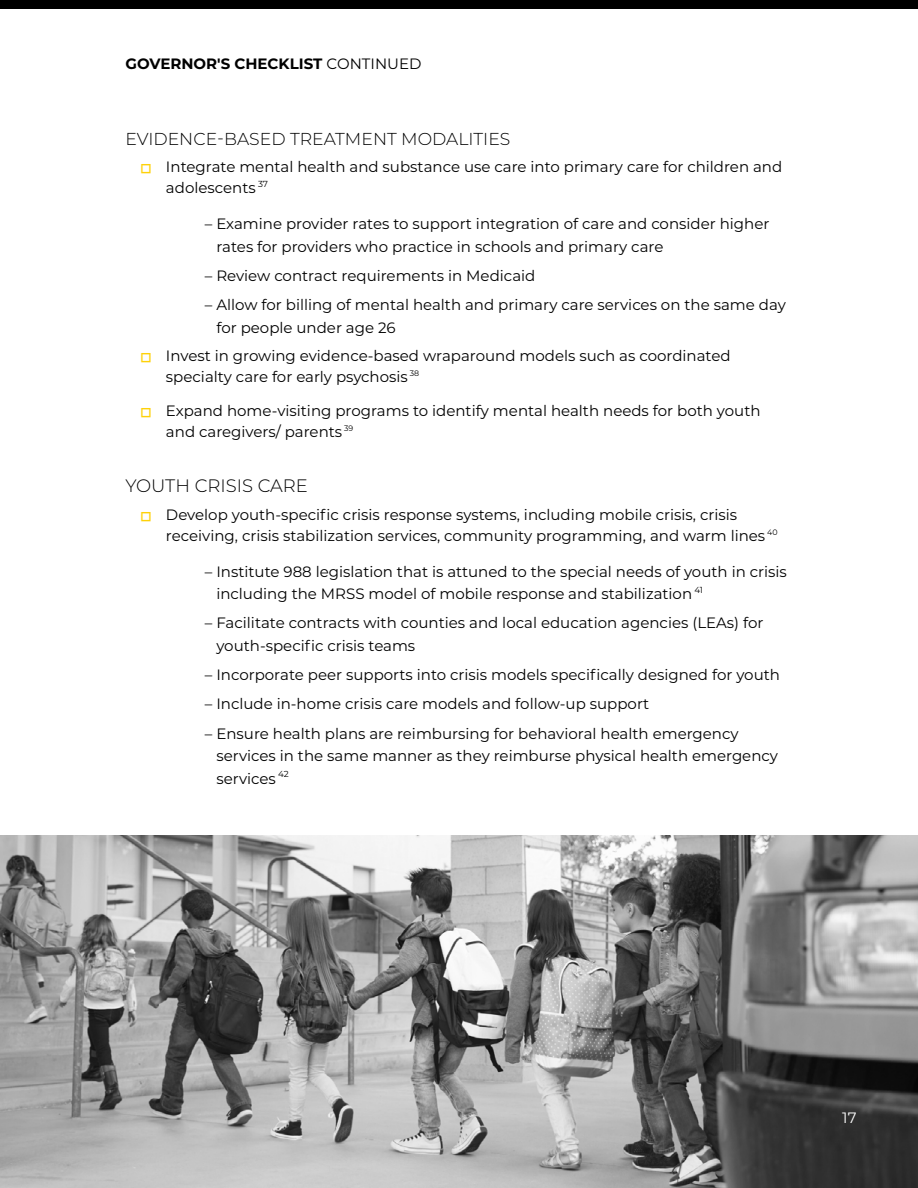
<style>
.page{position:relative;width:918px;height:1188px;background:#fff}
.page>*{position:absolute;margin:0;border:0;box-sizing:border-box;transform-origin:0 0}
.t1{font:300 18px "Montserrat";color:#000}
.t2{font:300 17.25px "Montserrat";color:#000}
.t3{font:15px/22.5px "Montserrat";color:#000}
.t4{font:700 15px "Montserrat";color:#000}
.t5{font:15px "Montserrat";color:#fff}
.s1{font-weight:400}
.s2{font-weight:500;font-size:24px;color:#fed109}
</style>
<div class="page">
<img style="left:0;top:836px;width:918px;height:352px">
<div style="left:0;top:0;width:918px;height:8px;background:#000"></div>
<p class="t4" style="left:125px;top:52px;width:298px">GOVERNOR'S CHECKLIST <span class="s1">CONTINUED</span></p>
<p class="t2" style="left:125px;top:127px;width:386px">EVIDENCE-BASED TREATMENT MODALITIES</p>
<p class="t3" style="left:166px;top:156px;width:618px;line-height:21px;text-indent:-27px"><span class="s2">□</span> Integrate mental health and substance use care into primary care for children and adolescents <sup>37</sup></p>
<p class="t3" style="left:216px;top:212px;width:555px;text-indent:-11px">– Examine provider rates to support integration of care and consider higher rates for providers who practice in schools and primary care</p>
<p class="t3" style="left:205px;top:264px;width:332px">– Review contract requirements in Medicaid</p>
<p class="t3" style="left:216px;top:293px;width:571px;text-indent:-11px">– Allow for billing of mental health and primary care services on the same day for people under age 26</p>
<p class="t3" style="left:166px;top:344px;width:566px;line-height:21px;text-indent:-27px"><span class="s2">□</span> Invest in growing evidence-based wraparound models such as coordinated specialty care for early psychosis <sup>38</sup></p>
<p class="t3" style="left:166px;top:400px;width:596px;line-height:21px;text-indent:-27px"><span class="s2">□</span> Expand home-visiting programs to identify mental health needs for both youth and caregivers/ parents <sup>39</sup></p>
<p class="t1" style="left:125px;top:473px;width:184px">YOUTH CRISIS CARE</p>
<p class="t3" style="left:166px;top:503px;width:613px;line-height:21px;text-indent:-27px"><span class="s2">□</span> Develop youth-specific crisis response systems, including mobile crisis, crisis receiving, crisis stabilization services, community programming, and warm lines <sup>40</sup></p>
<p class="t3" style="left:216px;top:559px;width:572px;text-indent:-11px">– Institute 988 legislation that is attuned to the special needs of youth in crisis including the MRSS model of mobile response and stabilization <sup>41</sup></p>
<p class="t3" style="left:216px;top:611px;width:549px;text-indent:-11px">– Facilitate contracts with counties and local education agencies (LEAs) for youth-specific crisis teams</p>
<p class="t3" style="left:205px;top:663px;width:577px">– Incorporate peer supports into crisis models specifically designed for youth</p>
<p class="t3" style="left:205px;top:692px;width:446px">– Include in-home crisis care models and follow-up support</p>
<p class="t3" style="left:216px;top:721px;width:563px;text-indent:-11px">– Ensure health plans are reimbursing for behavioral health emergency services in the same manner as they reimburse physical health emergency services <sup>42</sup></p>
<p class="t5" style="left:842px;top:1108px;width:16px">17</p>
</div>
